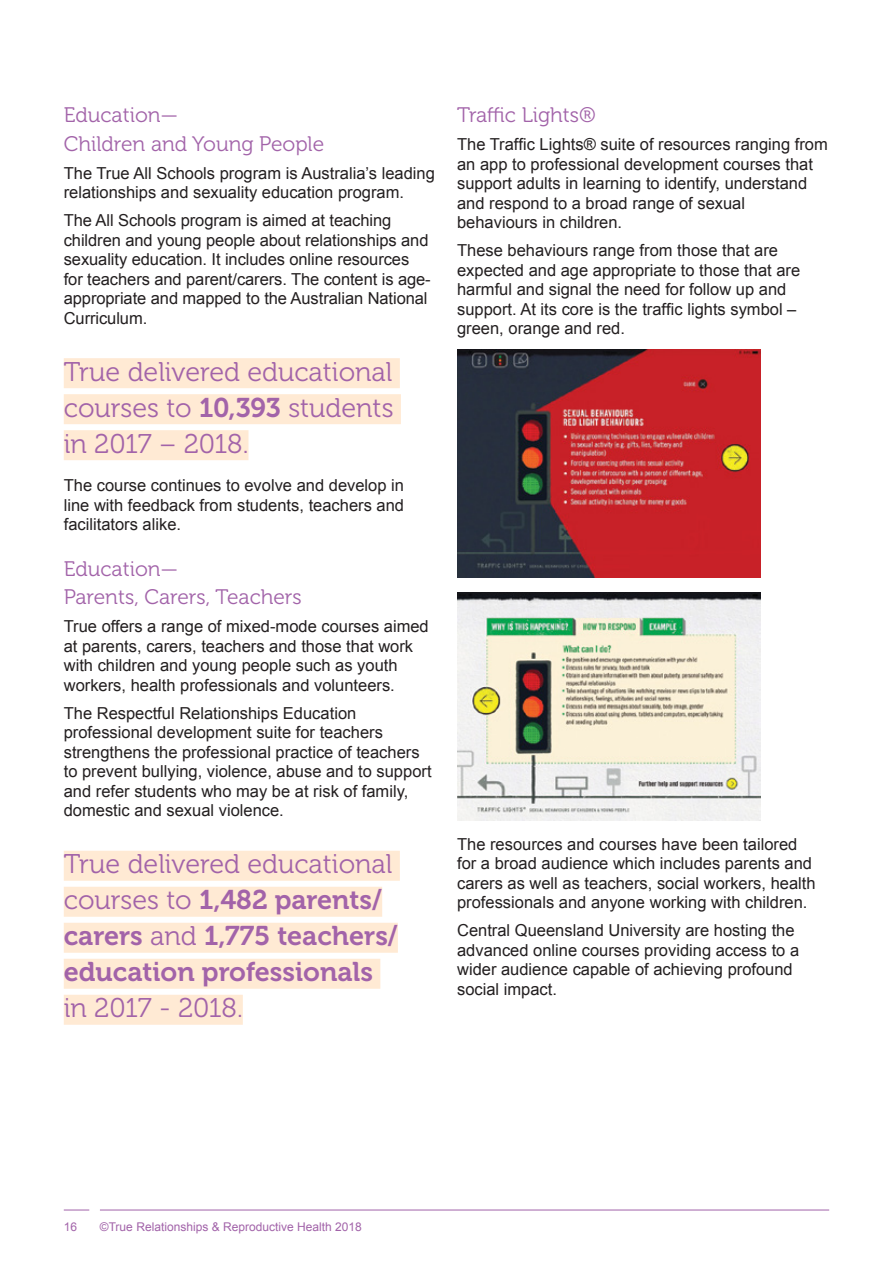
<style>
.page{position:relative;width:893px;height:1263px;background:#fff}
.page>*{position:absolute;margin:0;border:0;box-sizing:border-box;transform-origin:0 0}
.t1{font:27px/36px "Museo 300";color:#a263a9;text-align:justify}
.t2{font:27px/36px "Museo 700";color:#a263a9}
.t3{font:21px/28.5px "Museo 300";color:#a263a9}
.t4{font:16.5px/19.5px "Arial";color:#231f20}
.t5{font:12px "Arial";color:#a263a9}
.s1{font-family:"Museo 700"}
.s2{font-family:"Museo 300"}
</style>
<div class="page">
<svg style="left:64px;top:1210px;width:25px;height:1px"></svg>
<hr style="left:100px;top:1210px;width:729px;height:1px;background:#a263a9">
<div style="left:64px;top:358px;width:336px;height:30px;background:#ffead4"></div>
<div style="left:64px;top:394px;width:337px;height:30px;background:#ffead4"></div>
<div style="left:64px;top:430px;width:184px;height:30px;background:#ffead4"></div>
<div style="left:64px;top:851px;width:336px;height:30px;background:#ffead4"></div>
<div style="left:64px;top:887px;width:318px;height:30px;background:#ffead4"></div>
<div style="left:64px;top:923px;width:334px;height:30px;background:#ffead4"></div>
<div style="left:64px;top:959px;width:316px;height:30px;background:#ffead4"></div>
<div style="left:64px;top:995px;width:179px;height:30px;background:#ffead4"></div>
<img style="left:457px;top:350px;width:304px;height:227px">
<img style="left:457px;top:593px;width:304px;height:227px">
<p class="t3" style="left:64px;top:101px;width:262px">Education—<br>Children and Young People</p>
<p class="t4" style="left:64px;top:163px;width:373px">The True All Schools program is Australia’s leading relationships and sexuality education program.</p>
<p class="t4" style="left:64px;top:211px;width:369px">The All Schools program is aimed at teaching children and young people about relationships and sexuality education. It includes online resources for teachers and parent/carers. The content is age&shy;appropriate and mapped to the Australian National Curriculum.</p>
<h1 class="t1" style="left:64px;top:354px;width:331px">True delivered educational courses to <span class="s1">10,393</span> students in 2017 – 2018.</h1>
<p class="t4" style="left:64px;top:476px;width:342px;text-align:justify">The course continues to evolve and develop in line with feedback from students, teachers and facilitators alike.</p>
<p class="t3" style="left:64px;top:555px;width:239px">Education—<br>Parents, Carers, Teachers</p>
<p class="t4" style="left:64px;top:617px;width:366px">True offers a range of mixed-mode courses aimed at parents, carers, teachers and those that work with children and young people such as youth workers, health professionals and volunteers.</p>
<p class="t4" style="left:64px;top:703px;width:369px">The Respectful Relationships Education professional development suite for teachers strengthens the professional practice of teachers to prevent bullying, violence, abuse and to support and refer students who may be at risk of family, domestic and sexual violence.</p>
<h1 class="t1" style="left:64px;top:846px;width:330px">True delivered educational</h1>
<h1 class="t2" style="left:64px;top:882px;width:336px"><span class="s2">courses to</span> 1,482 parents/ carers <span class="s2">and</span> 1,775 teachers/ education professionals</h1>
<h1 class="t1" style="left:64px;top:990px;width:181px">in 2017 - 2018.</h1>
<p class="t3" style="left:457px;top:101px;width:140px">Traffic Lights®</p>
<p class="t4" style="left:457px;top:135px;width:372px">The Traffic Lights® suite of resources ranging from an app to professional development courses that support adults in learning to identify, understand and respond to a broad range of sexual behaviours in children.</p>
<p class="t4" style="left:457px;top:241px;width:345px">These behaviours range from those that are expected and age appropriate to those that are harmful and signal the need for follow up and support. At its core is the traffic lights symbol – green, orange and red.</p>
<p class="t4" style="left:457px;top:834px;width:360px">The resources and courses have been tailored for a broad audience which includes parents and carers as well as teachers, social workers, health professionals and anyone working with children.</p>
<p class="t4" style="left:457px;top:921px;width:344px">Central Queensland University are hosting the advanced online courses providing access to a wider audience capable of achieving profound social impact.</p>
<p class="t5" style="left:64px;top:1219px;width:15px">16</p>
<p class="t5" style="left:100px;top:1219px;width:263px">©True Relationships &amp; Reproductive Health 2018</p>
</div>
